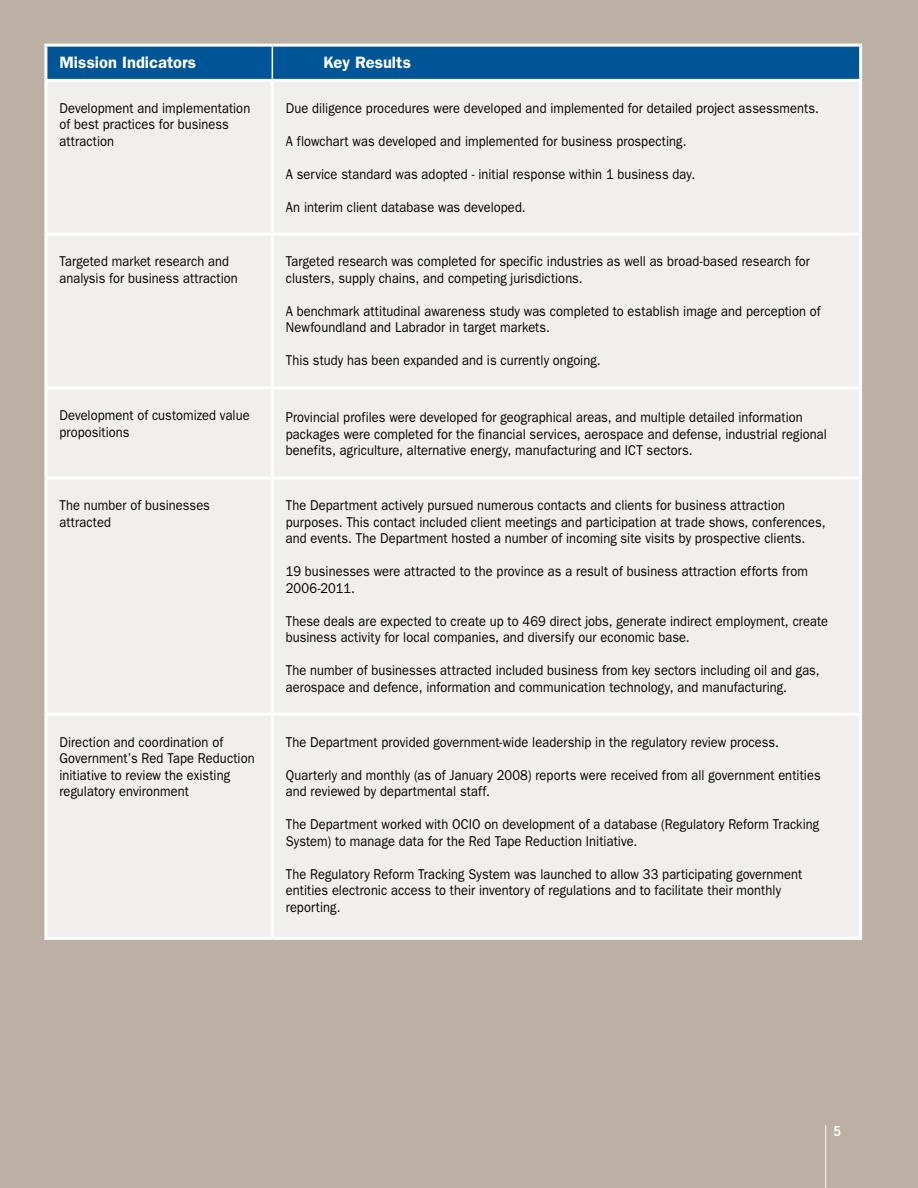
<style>
.page{position:relative;width:918px;height:1188px;background:#bbb0a3}
.page>*{position:absolute;margin:0;border:0;box-sizing:border-box;transform-origin:0 0}
.t1{font:600 16.5px "ITC Franklin Gothic Std";color:#fff}
.t2{font:500 condensed 15px "ITC Franklin Gothic Std";color:#fff}
.t3{font:14.25px/16.5px "ITC Franklin Gothic Std";letter-spacing:.005em;color:#000;scale:.9 1}
</style>
<div class="page">
<div style="left:47px;top:47px;width:812px;height:32px;background:#005596"></div>
<div style="left:47px;top:82px;width:812px;height:855px;background:#f1efed"></div>
<hr style="left:44px;top:937px;width:228px;height:3px;background:#fff">
<hr style="left:272px;top:937px;width:590px;height:3px;background:#fff">
<hr style="left:44px;top:44px;width:228px;height:3px;background:#fff">
<hr style="left:44px;top:47px;width:3px;height:32px;background:#fff">
<hr style="left:272px;top:44px;width:590px;height:3px;background:#fff">
<hr style="left:859px;top:47px;width:3px;height:32px;background:#fff">
<hr style="left:44px;top:79px;width:228px;height:3px;background:#fff">
<hr style="left:272px;top:79px;width:590px;height:3px;background:#fff">
<hr style="left:44px;top:82px;width:3px;height:151px;background:#fff">
<hr style="left:271px;top:82px;width:3px;height:151px;background:#fff">
<hr style="left:859px;top:82px;width:3px;height:151px;background:#fff">
<hr style="left:44px;top:233px;width:228px;height:3px;background:#fff">
<hr style="left:44px;top:236px;width:3px;height:150px;background:#fff">
<hr style="left:272px;top:233px;width:590px;height:3px;background:#fff">
<hr style="left:271px;top:236px;width:3px;height:150px;background:#fff">
<hr style="left:859px;top:236px;width:3px;height:150px;background:#fff">
<hr style="left:44px;top:386px;width:228px;height:3px;background:#fff">
<hr style="left:44px;top:389px;width:3px;height:87px;background:#fff">
<hr style="left:272px;top:386px;width:590px;height:3px;background:#fff">
<hr style="left:271px;top:389px;width:3px;height:87px;background:#fff">
<hr style="left:859px;top:389px;width:3px;height:87px;background:#fff">
<hr style="left:44px;top:476px;width:228px;height:3px;background:#fff">
<hr style="left:44px;top:479px;width:3px;height:234px;background:#fff">
<hr style="left:272px;top:476px;width:590px;height:3px;background:#fff">
<hr style="left:271px;top:479px;width:3px;height:234px;background:#fff">
<hr style="left:859px;top:479px;width:3px;height:234px;background:#fff">
<hr style="left:44px;top:713px;width:228px;height:3px;background:#fff">
<hr style="left:44px;top:716px;width:3px;height:221px;background:#fff">
<hr style="left:272px;top:713px;width:590px;height:3px;background:#fff">
<hr style="left:271px;top:716px;width:3px;height:221px;background:#fff">
<hr style="left:859px;top:716px;width:3px;height:221px;background:#fff">
<hr style="left:272px;top:47px;width:1px;height:32px;background:#fff">
<hr style="left:825px;top:1125px;width:1px;height:63px;background:#fff">
<p class="t1" style="left:59px;top:53px;width:138px">Mission Indicators</p>
<p class="t1" style="left:323px;top:53px;width:89px">Key Results</p>
<p class="t3" style="left:59px;top:100px;width:214px">Development and implementation of best practices for business attraction</p>
<p class="t3" style="left:286px;top:100px;width:594px">Due diligence procedures were developed and implemented for detailed project assessments.</p>
<p class="t3" style="left:286px;top:133px;width:447px">A flowchart was developed and implemented for business prospecting.</p>
<p class="t3" style="left:286px;top:166px;width:456px">A service standard was adopted - initial response within 1 business day.</p>
<p class="t3" style="left:286px;top:199px;width:268px">An interim client database was developed.</p>
<p class="t3" style="left:59px;top:253px;width:200px">Targeted market research and analysis for business attraction</p>
<p class="t3" style="left:286px;top:253px;width:584px">Targeted research was completed for specific industries as well as broad-based research for clusters, supply chains, and competing jurisdictions.</p>
<p class="t3" style="left:286px;top:303px;width:596px">A benchmark attitudinal awareness study was completed to establish image and perception of<br>Newfoundland and Labrador in target markets.</p>
<p class="t3" style="left:286px;top:352px;width:351px">This study has been expanded and is currently ongoing.</p>
<p class="t3" style="left:59px;top:407px;width:213px">Development of customized value propositions</p>
<p class="t3" style="left:286px;top:409px;width:603px">Provincial profiles were developed for geographical areas, and multiple detailed information packages were completed for the financial services, aerospace and defense, industrial regional benefits, agriculture, alternative energy, manufacturing and ICT sectors.</p>
<p class="t3" style="left:59px;top:497px;width:169px">The number of businesses attracted</p>
<p class="t3" style="left:286px;top:497px;width:601px">The Department actively pursued numerous contacts and clients for business attraction purposes. This contact included client meetings and participation at trade shows, conferences, and events. The Department hosted a number of incoming site visits by prospective clients.</p>
<p class="t3" style="left:286px;top:563px;width:582px">19 businesses were attracted to the province as a result of business attraction efforts from<br>2006-2011.</p>
<p class="t3" style="left:286px;top:613px;width:604px">These deals are expected to create up to 469 direct jobs, generate indirect employment, create business activity for local companies, and diversify our economic base.</p>
<p class="t3" style="left:286px;top:662px;width:595px">The number of businesses attracted included business from key sectors including oil and gas, aerospace and defence, information and communication technology, and manufacturing.</p>
<p class="t3" style="left:59px;top:734px;width:218px">Direction and coordination of<br>Government’s Red Tape Reduction initiative to review the existing regulatory environment</p>
<p class="t3" style="left:286px;top:734px;width:550px">The Department provided government-wide leadership in the regulatory review process.</p>
<p class="t3" style="left:286px;top:767px;width:596px">Quarterly and monthly (as of January 2008) reports were received from all government entities and reviewed by departmental staff.</p>
<p class="t3" style="left:286px;top:816px;width:594px">The Department worked with OCIO on development of a database (Regulatory Reform Tracking<br>System) to manage data for the Red Tape Reduction Initiative.</p>
<p class="t3" style="left:286px;top:866px;width:575px">The Regulatory Reform Tracking System was launched to allow 33 participating government entities electronic access to their inventory of regulations and to facilitate their monthly reporting.</p>
<p class="t2" style="left:833px;top:1123px;width:9px">5</p>
</div>
